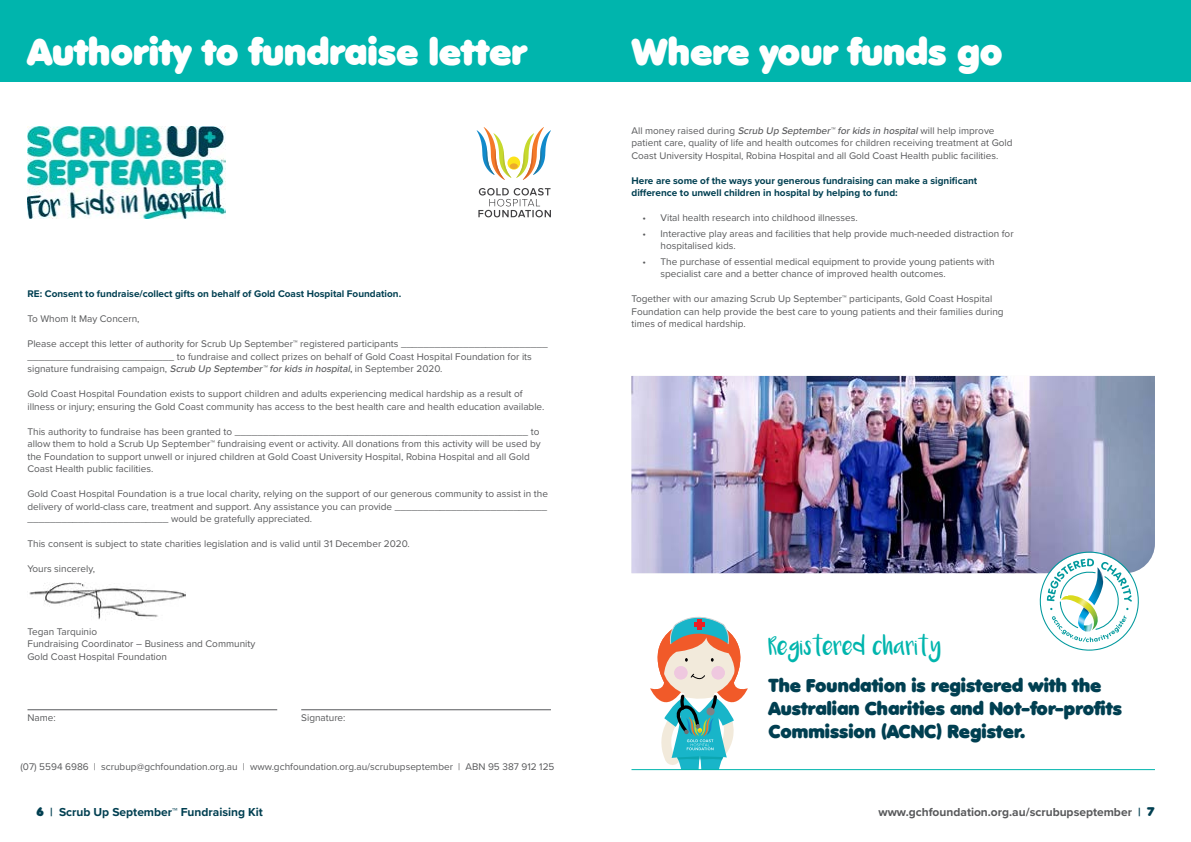
<style>
.page{position:relative;width:1191px;height:842px;background:#fff}
.page>*{position:absolute;margin:0;border:0;box-sizing:border-box;transform-origin:0 0}
.t1{font:36px "Anja Elianeaccent Nornal";color:#fff}
.t2{font:18px/23px "Anja Elianeaccent Nornal";color:#003f51}
.t3{font:14px "Luna";color:#00b5ad}
.t4{font:700 12px "Proxima Nova";color:#58595b}
.t5{font:700 12px "Proxima Nova";color:#003f51}
.t6{font:10px/12.5px "Proxima Nova";color:#58595b}
.t7{font:700 10px/12.5px "Proxima Nova";color:#003f51}
.s1{font-weight:500;font-style:italic}
.s2{font-weight:500}
.s3{font-family:"Anja Elianeaccent Nornal";font-weight:400}
.s4{color:#003f51}
.s5{font-family:"Anja Elianeaccent Nornal";font-weight:400;color:#003f51}
</style>
<div class="page">
<div style="left:0;top:0;width:1191px;height:81px;background:#00b5ad"></div>
<svg style="left:650px;top:617px;width:98px;height:152px"></svg>
<hr style="left:631px;top:769px;width:524px;height:1px;background:#00b5ad">
<img style="left:631px;top:376px;width:524px;height:197px">
<svg style="left:1039px;top:551px;width:100px;height:100px"></svg>
<img style="left:27px;top:126px;width:198px;height:92px">
<svg style="left:478px;top:188px;width:73px;height:29px"></svg>
<svg style="left:477px;top:127px;width:74px;height:53px"></svg>
<hr style="left:27px;top:709px;width:250px;height:1px;background:#58595b">
<hr style="left:301px;top:709px;width:250px;height:1px;background:#58595b">
<img style="left:29px;top:583px;width:157px;height:37px">
<h1 class="t1" style="left:27px;top:35px;width:500px">Authority to fundraise letter</h1>
<p class="t7" style="left:27px;top:287px;width:375px">RE: Consent to fundraise/collect gifts on behalf of Gold Coast Hospital Foundation.</p>
<p class="t6" style="left:27px;top:312px;width:114px">To Whom It May Concern,</p>
<p class="t6" style="left:27px;top:337px;width:522px">Please accept this letter of authority for Scrub Up September™ registered participants __________________________ __________________________ to fundraise and collect prizes on behalf of Gold Coast Hospital Foundation for its signature fundraising campaign, <span class="s1">Scrub Up September™forkids in hospital</span><span class="s2">,</span> in September 2020.</p>
<p class="t6" style="left:28px;top:387px;width:518px">Gold Coast Hospital Foundation exists to support children and adults experiencing medical hardship as a result of illness or injury; ensuring the Gold Coast community has access to the best health care and health education available.</p>
<p class="t6" style="left:28px;top:425px;width:515px">This authority to fundraise has been granted to ____________________________________________________ to allow them to hold a Scrub Up September™ fundraising event or activity. All donations from this activity will be used by the Foundation to support unwell or injured children at Gold Coast University Hospital, Robina Hospital and all Gold Coast Health public facilities.</p>
<p class="t6" style="left:28px;top:487px;width:522px;text-align:justify">Gold Coast Hospital Foundation is a true local charity, relying on the support of our generous community to assist in the delivery of world-class care, treatment and support. Any assistance you can provide ___________________________ _________________________ would be gratefully appreciated.</p>
<p class="t6" style="left:28px;top:537px;width:384px">This consent is subject to state charities legislation and is valid until 31 December 2020.</p>
<p class="t6" style="left:28px;top:562px;width:69px">Yours sincerely,</p>
<p class="t6" style="left:28px;top:625px;width:229px">Tegan Tarquinio<br>Fundraising Coordinator – Business and Community<br>Gold Coast Hospital Foundation</p>
<p class="t6" style="left:28px;top:711px;width:30px">Name:</p>
<p class="t6" style="left:301px;top:711px;width:46px">Signature:</p>
<p class="t6" style="left:20px;top:760px;width:535px">(07) 5594 6986 | scrubup@gchfoundation.org.au | www.gchfoundation.org.au/scrubupseptember | ABN 95 387 912 125</p>
<h1 class="t1" style="left:631px;top:35px;width:373px">Where your funds go</h1>
<p class="t6" style="left:631px;top:124px;width:382px">All money raised during <span class="s1">Scrub Up September™forkids in hospital</span>will help improve patient care, quality of life and health outcomes for children receiving treatment at Gold<br>Coast University Hospital, Robina Hospital and all Gold Coast Health public facilities.</p>
<p class="t7" style="left:631px;top:174px;width:347px">Here are some of the ways your generous fundraising can make a significant difference to unwell children in hospital by helping to fund:</p>
<p class="t6" style="left:642px;top:211px;width:217px">• Vital health research into childhood illnesses.</p>
<p class="t6" style="left:660px;top:227px;width:355px;text-indent:-18px">• Interactive play areas and facilities that help provide much-needed distraction for hospitalised kids.</p>
<p class="t6" style="left:660px;top:255px;width:336px;text-indent:-18px">• The purchase of essential medical equipment to provide young patients with specialist care and a better chance of improved health outcomes.</p>
<p class="t6" style="left:631px;top:292px;width:373px">Together with our amazing Scrub Up September™ participants, Gold Coast Hospital<br>Foundation can help provide the best care to young patients and their families during times of medical hardship.</p>
<h3 class="t3" style="left:768px;top:642px;width:174px">Registered charity</h3>
<h2 class="t2" style="left:768px;top:675px;width:355px">The Foundation is registered with the<br>Australian Charities and Not-for-profits<br>Commission (ACNC) Register.</h2>
<p class="t5" style="left:36px;top:803px;width:228px"><span class="s3">6</span> | Scrub Up September™ Fundraising Kit</p>
<p class="t4" style="left:878px;top:803px;width:278px">www.gchfoundation.org.au/scrubupseptember <span class="s4">|</span> <span class="s5">7</span></p>
</div>
